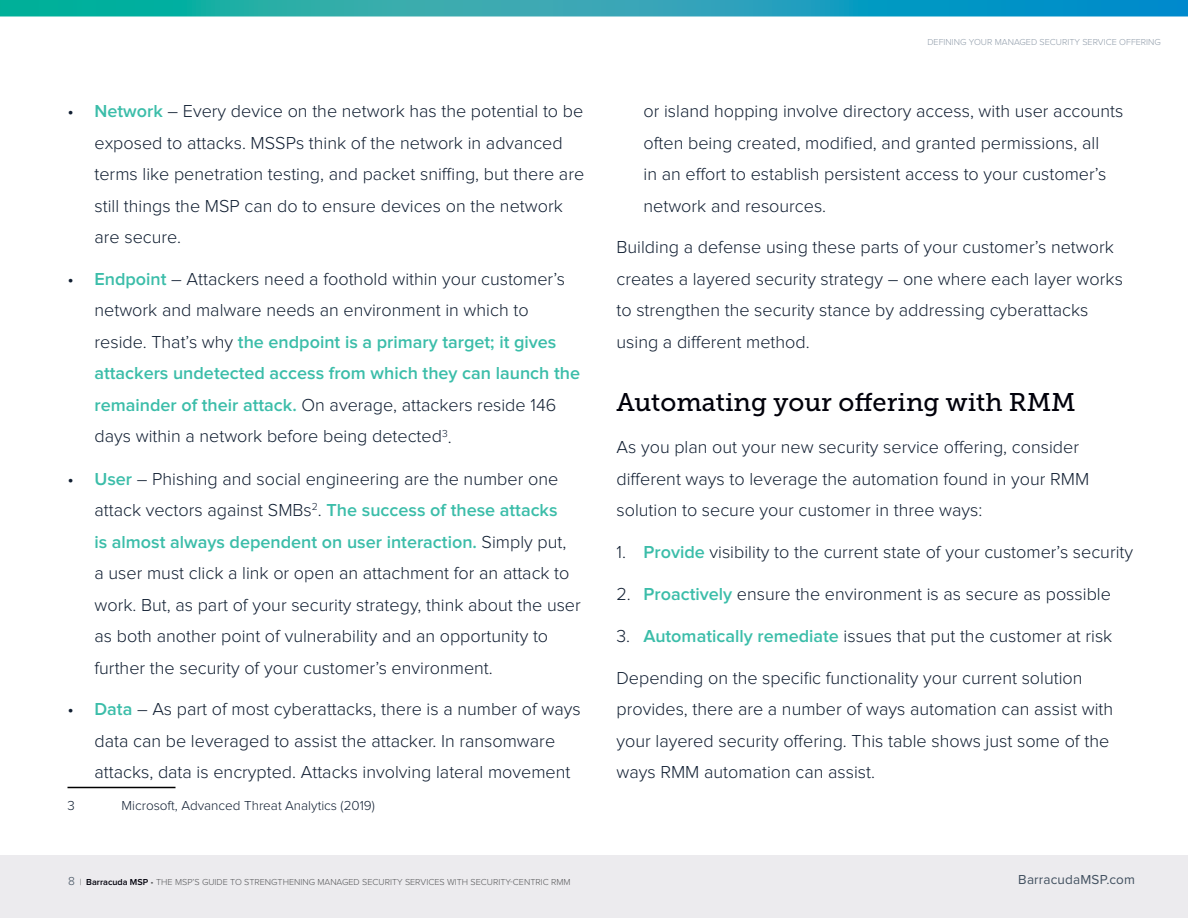
<style>
.page{position:relative;width:1188px;height:918px;background:#fff}
.page>*{position:absolute;margin:0;border:0;box-sizing:border-box;transform-origin:0 0}
.t1{font:25.5px "Museo Slab 500";color:#00000a}
.t2{font:300 18px/31.5px "Proxima Nova";color:#111f32}
.t3{font:300 13.5px "Proxima Nova";color:#111f32}
.t4{font:13.5px "Proxima Nova";letter-spacing:.015em;color:#425160}
.t5{font:300 9px "Proxima Nova";color:#58595b}
.t6{font:300 9px "Proxima Nova";color:#919daa}
.s1{font-weight:600;color:#3bbda9}
.s2{font-size:12px;color:#425160}
.s3{font-weight:600;color:#00000a}
</style>
<div class="page">
<div style="left:0;top:855px;width:1188px;height:63px;background:#ecebee"></div>
<svg style="left:0;top:0;width:1188px;height:16px;background:#1aa3b4"></svg>
<hr style="left:68px;top:787px;width:108px;height:1px;background:#000">
<p class="t2" style="left:94px;top:96px;width:491px;text-indent:-27px">• <span class="s1">Network</span> – Every device on the network has the potential to be exposed to attacks. MSSPs think of the network in advanced terms like penetration testing, and packet sniffing, but there are still things the MSP can do to ensure devices on the network are secure.</p>
<p class="t2" style="left:94px;top:264px;width:487px;text-indent:-27px">• <span class="s1">Endpoint</span> – Attackers need a foothold within your customer’s network and malware needs an environment in which to reside. That’s why <span class="s1">the endpoint is a primary target; it gives attackers undetected access from which they can launch the remainder of their attack.</span> On average, attackers reside 146 days within a network before being detected<sup>3</sup>.<sup>1</sup></p>
<p class="t2" style="left:94px;top:463px;width:488px;text-indent:-27px">• <span class="s1">User</span> – Phishing and social engineering are the number one attack vectors against SMBs<sup>2</sup>. <span class="s1">The success of these attacks<br>is almost always dependent on user interaction.</span> Simply put,<br>a user must click a link or open an attachment for an attack to work. But, as part of your security strategy, think about the user as both another point of vulnerability and an opportunity to further the security of your customer’s environment.</p>
<p class="t2" style="left:95px;top:694px;width:488px;text-indent:-27px">• <span class="s1">Data</span> – As part of most cyberattacks, there is a number of ways data can be leveraged to assist the attacker. I n ransomware attacks, data is encrypted. Attacks involving lateral movement</p>
<p class="t3" style="left:68px;top:798px;width:9px">3</p>
<p class="t3" style="left:122px;top:798px;width:255px">Microsoft, Advanced Threat Analytics (2019)</p>
<p class="t6" style="left:927px;top:37px;width:234px">Defining your managed security service offering</p>
<p class="t2" style="left:644px;top:96px;width:481px">or island hopping involve directory access, with user accounts often being created, modified, and granted permissions, all<br>in an effort to establish persistent access to your customer’s network and resources.</p>
<p class="t2" style="left:616px;top:232px;width:508px">Building a defense using these parts of your customer’s network creates a layered security strategy – one where each layer works to strengthen the security stance by addressing cyberattacks using a different method.</p>
<h1 class="t1" style="left:616px;top:388px;width:461px">Automating your offering with RMM</h1>
<p class="t2" style="left:616px;top:432px;width:474px">As you plan out your new security service offering, consider different ways to leverage the automation found in your RMM solution to secure your customer in three ways:</p>
<p class="t2" style="left:616px;top:537px;width:518px">1. <span class="s1">Provide</span> visibility to the current state of your customer’s security</p>
<p class="t2" style="left:616px;top:579px;width:496px">2. <span class="s1">Proactively</span> ensure the environment is as secure as possible</p>
<p class="t2" style="left:616px;top:621px;width:497px">3. <span class="s1">Automatically remediate</span> issues that put the customer at risk</p>
<p class="t2" style="left:616px;top:663px;width:498px">Depending on the specific functionality your current solution provides, there are a number of ways automation can assist with your layered security offering. This table shows just some of the ways RMM automation can assist.</p>
<p class="t5" style="left:68px;top:877px;width:504px"><span class="s2">8</span> | <span class="s3">Barracuda MSP</span> • The MSP’s Guide to Strengthening Managed Security Services with Security-Centric RMM</p>
<p class="t4" style="left:1018px;top:869px;width:118px">BarracudaMSP.com</p>
</div>
